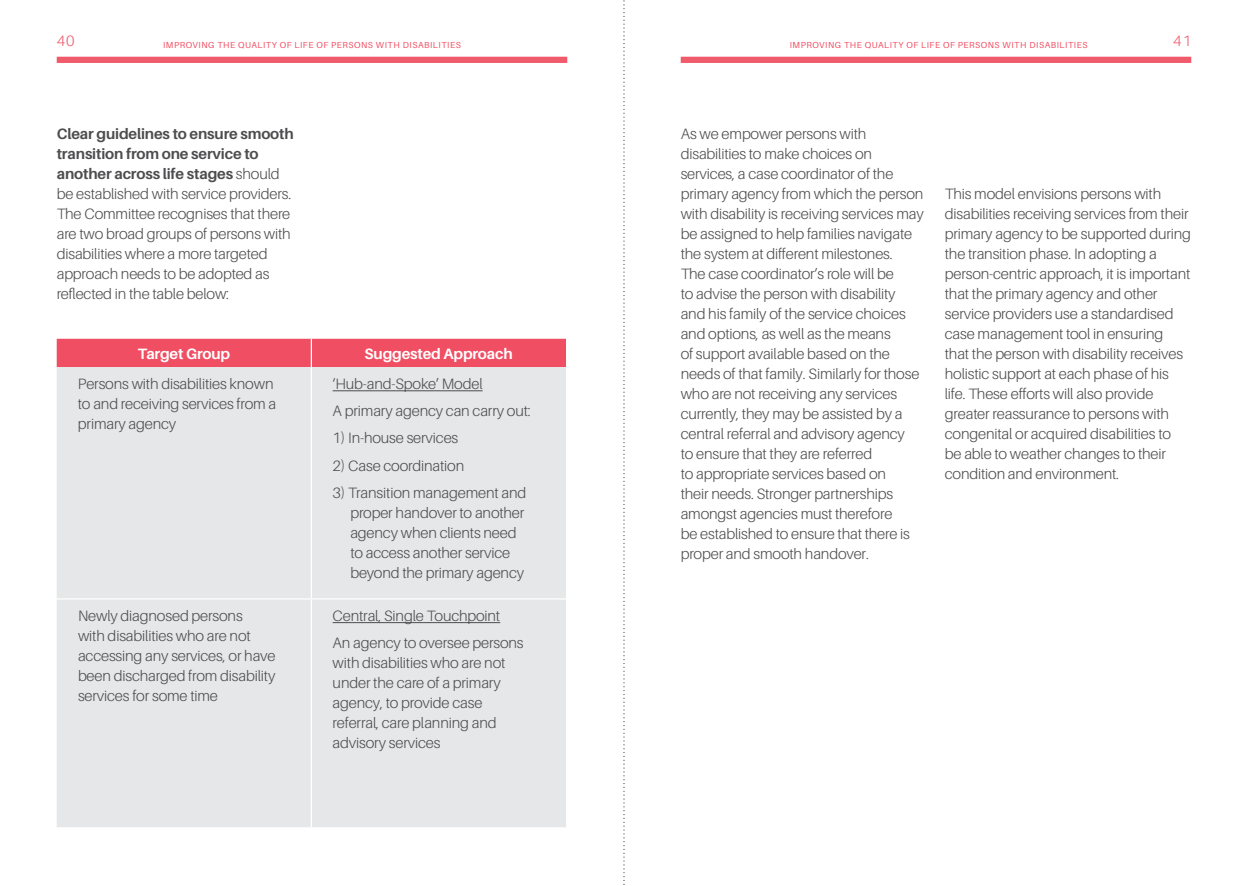
<style>
.page{position:relative;width:1248px;height:886px;background:#fff}
.page>*{position:absolute;margin:0;border:0;box-sizing:border-box;transform-origin:0 0}
.t1{font:300 15px/20px "Aileron";letter-spacing:-.01em;color:#4d4d4f}
.t2{font:700 15px "Aileron";letter-spacing:-.01em;color:#fff}
.t3{font:300 15px "Aileron";color:#f05b6c}
.t4{font:8.75px "Aileron";letter-spacing:.06em;color:#f04e63}
.s1{font-weight:700}
</style>
<div class="page">
<div style="left:57px;top:57px;width:510px;height:6px;background:#f05b6c"></div>
<div style="left:680px;top:57px;width:511px;height:6px;background:#f05b6c"></div>
<svg style="left:623px;top:0;width:2px;height:885px"></svg>
<div style="left:57px;top:367px;width:509px;height:460px;background:#e6e7e8"></div>
<div style="left:57px;top:339px;width:509px;height:28px;background:#f04e63"></div>
<hr style="left:311px;top:367px;width:1px;height:231px;background:#fff">
<hr style="left:57px;top:598px;width:254px;height:1px;background:#fff">
<hr style="left:311px;top:598px;width:255px;height:1px;background:#fff">
<hr style="left:311px;top:599px;width:1px;height:228px;background:#fff">
<hr style="left:332px;top:390px;width:150px;height:1px;background:#4d4d4f">
<hr style="left:332px;top:622px;width:168px;height:1px;background:#4d4d4f">
<p class="t3" style="left:57px;top:33px;width:19px">40</p>
<p class="t4" style="left:163px;top:40px;width:299px">IMPROVING THE QUALITY OF LIFE OF PERSONS WITH DISABILITIES</p>
<p class="t4" style="left:789px;top:40px;width:299px">IMPROVING THE QUALITY OF LIFE OF PERSONS WITH DISABILITIES</p>
<p class="t3" style="left:1173px;top:33px;width:19px">41</p>
<p class="t1" style="left:57px;top:124px;width:238px"><span class="s1">Clear guidelines to ensure smooth transition from one service to another across life stages</span> should be established with service providers.<br>The Committee recognises that there are two broad groups of persons with disabilities where a more targeted approach needs to be adopted as reflected in the table below:</p>
<p class="t2" style="left:138px;top:345px;width:94px">Target Group</p>
<p class="t2" style="left:364px;top:345px;width:150px">Suggested Approach</p>
<p class="t1" style="left:78px;top:374px;width:200px">Persons with disabilities known to and receiving services from a primary agency</p>
<p class="t1" style="left:332px;top:371px;width:199px;line-height:27.1px">‘Hub-and-Spoke’ Model<br>A primary agency can carry out:</p>
<p class="t1" style="left:332px;top:428px;width:127px">1) In-house services</p>
<p class="t1" style="left:332px;top:455px;width:133px">2) Case coordination</p>
<p class="t1" style="left:350px;top:483px;width:177px;text-indent:-18px">3) Transition management and proper handover to another agency when clients need to access another service beyond the primary agency</p>
<p class="t1" style="left:78px;top:606px;width:199px">Newly diagnosed persons<br>with disabilities who are not accessing any services, or have been discharged from disability services for some time</p>
<p class="t1" style="left:332px;top:602px;width:192px;line-height:27.1px">Central, Single Touchpoint<br>An agency to oversee persons</p>
<p class="t1" style="left:332px;top:653px;width:174px">with disabilities who are not under the care of a primary agency, to provide case referral, care planning and advisory services</p>
<p class="t1" style="left:680px;top:124px;width:244px">As we empower persons with disabilities to make choices on services, a case coordinator of the primary agency from which the person with disability is receiving services may be assigned to help families navigate the system at different milestones.<br>The case coordinator’s role will be<br>to advise the person with disability and his family of the service choices and options, as well as the means<br>of support available based on the needs of that family. Similarly for those who are not receiving any services currently, they may be assisted by a central referral and advisory agency<br>to ensure that they are referred<br>to appropriate services based on<br>their needs. Stronger partnerships amongst agencies must therefore<br>be established to ensure that there is proper and smooth handover.</p>
<p class="t1" style="left:944px;top:184px;width:248px">This model envisions persons with disabilities receiving services from their primary agency to be supported during the transition phase. In adopting a person-centric approach, it is important that the primary agency and other service providers use a standardised case management tool in ensuring that the person with disability receives holistic support at each phase of his life. These efforts will also provide greater reassurance to persons with congenital or acquired disabilities to be able to weather changes to their condition and environment.</p>
</div>
